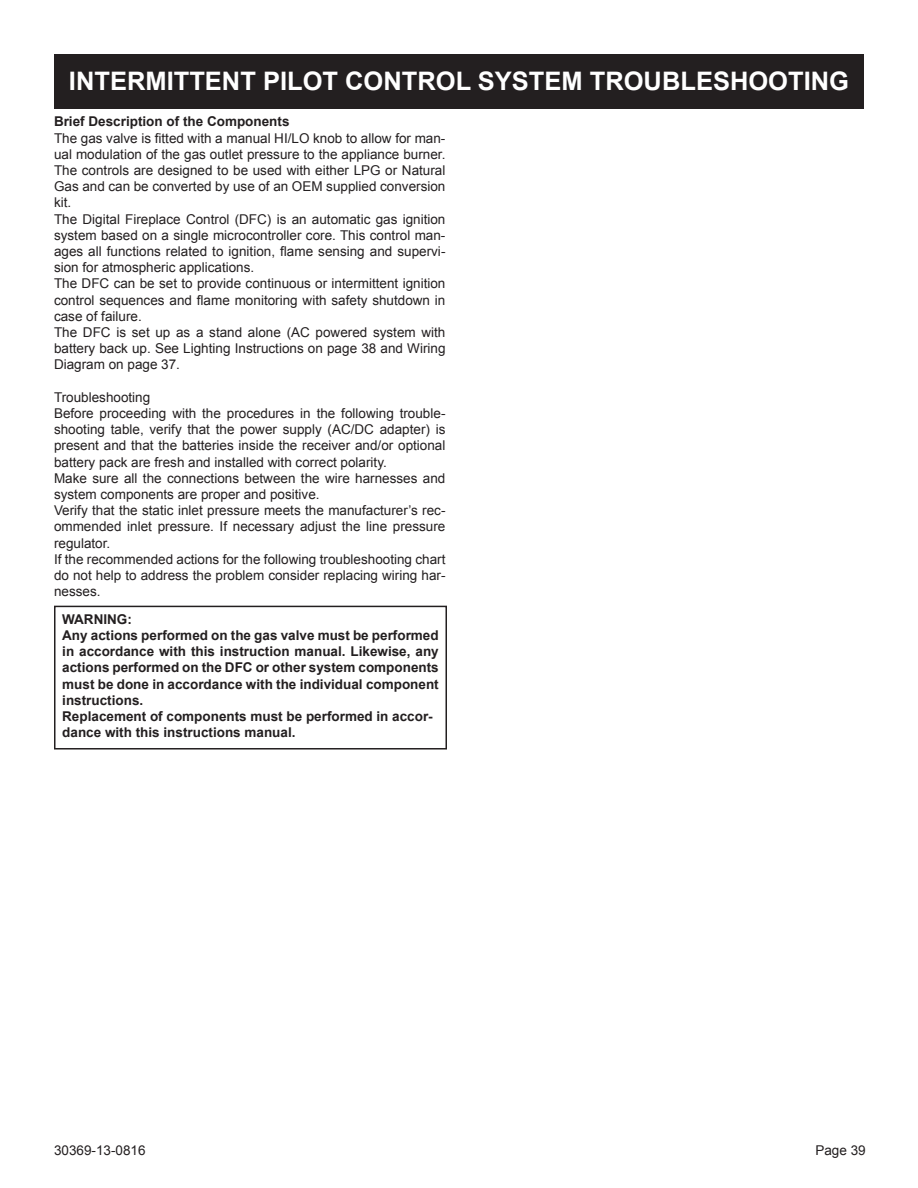
<style>
.page{position:relative;width:918px;height:1188px;background:#fff}
.page>*{position:absolute;margin:0;border:0;box-sizing:border-box;transform-origin:0 0}
.t1{font:700 25.5px "Arial";color:#fff}
.t2{font:13.5px/16.2px "Arial";color:#231f20}
.t3{font:700 13.5px/16.2px "Arial";color:#231f20}
</style>
<div class="page">
<div style="left:54px;top:54px;width:810px;height:54px;background:#231f20"></div>
<div style="left:54px;top:606px;width:393px;height:144px;border:2px solid #231f20"></div>
<h1 class="t1" style="left:69px;top:64px;width:16px">INTER</h1>
<h1 class="t1" style="left:145px;top:64px;width:37px">MITTENT</h1>
<h1 class="t1" style="left:263px;top:64px;width:16px">PILOT</h1>
<h1 class="t1" style="left:345px;top:64px;width:19px">CONTROL</h1>
<h1 class="t1" style="left:478px;top:64px;width:51px">SYSTE</h1>
<h1 class="t1" style="left:561px;top:64px;width:47px">M TRO</h1>
<h1 class="t1" style="left:644px;top:64px;width:54px">UBLES</h1>
<h1 class="t1" style="left:730px;top:64px;width:35px">HOOTIN</h1>
<h1 class="t1" style="left:829px;top:64px;width:21px">G</h1>
<p class="t3" style="left:54px;top:114px;width:237px">Brief Description of the Components</p>
<p class="t2" style="left:54px;top:130px;width:393px">The gas valve is fitted with a manual HI/LO knob to allow for man&shy;ual modulation of the gas outlet pressure to the appliance burner.<br>The controls are designed to be used with either LPG or Natural Gas and can be converted by use of an OEM supplied conversion kit.<br>The Digital Fireplace Control (DFC) is an automatic gas ignition system based on a single microcontroller core. This control man&shy;ages all functions related to ignition, flame sensing and supervi&shy;sion for atmospheric applications.<br>The DFC can be set to provide continuous or intermittent ignition control sequences and flame monitoring with safety shutdown in case of failure.<br>The DFC is set up as a stand alone (AC powered system with battery back up. See Lighting Instructions on page 38 and Wiring Diagram on page 37.</p>
<p class="t2" style="left:54px;top:389px;width:393px">Troubleshooting<br>Before proceeding with the procedures in the following trouble&shy;shooting table, verify that the power supply (AC/DC adapter) is present and that the batteries inside the receiver and/or optional battery pack are fresh and installed with correct polarity.<br>Make sure all the connections between the wire harnesses and system components are proper and positive.<br>Verify that the static inlet pressure meets the manufacturer’s rec&shy;ommended inlet pressure. If necessary adjust the line pressure regulator.<br>If the recommended actions for the following troubleshooting chart do not help to address the problem consider replacing wiring har&shy;nesses.</p>
<p class="t3" style="left:62px;top:611px;width:22px">WARNIN</p>
<p class="t3" style="left:62px;top:611px;width:378px;text-indent:55px">G:<br>Any actions performed on the gas valve must be performed in accordance with this instruction manual. Likewise, any actions performed on the DFC or other system components must be done in accordance with the individual component instructions.<br>Replacement of components must be performed in accor&shy;dance with this instructions manual.</p>
<p class="t2" style="left:54px;top:1143px;width:93px">30369-13-0816</p>
<p class="t2" style="left:815px;top:1143px;width:52px">Page 39</p>
</div>
